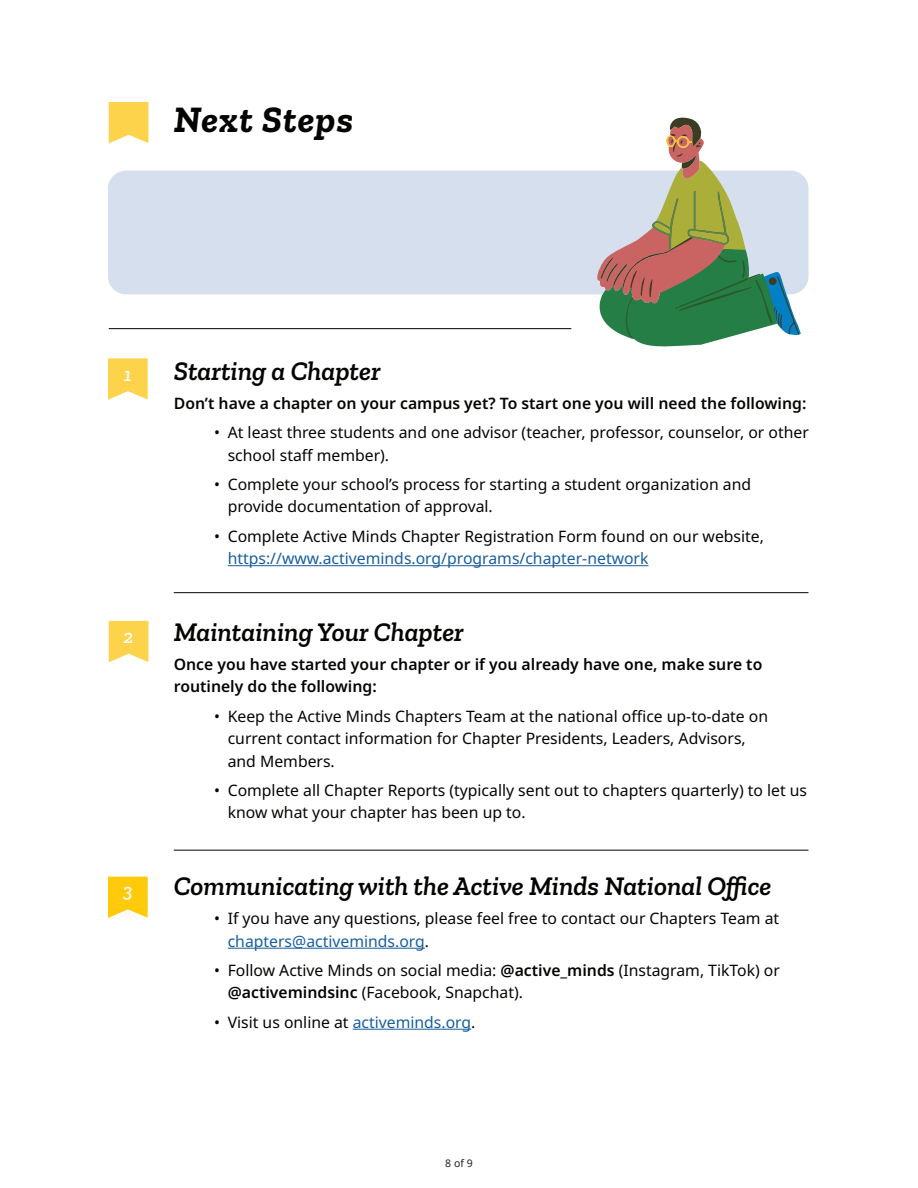
<style>
.page{position:relative;width:918px;height:1188px;background:#fff}
.page>*{position:absolute;margin:0;border:0;box-sizing:border-box;transform-origin:0 0}
.t1{font:italic 700 37.5px "Zilla Slab";letter-spacing:.03em;color:#040503}
.t2{font:italic 600 27px "Zilla Slab";color:#040503}
.t3{font:italic 500 19.2px "Zilla Slab";color:#fff}
.t4{font:15.75px/22.5px "Noto Sans";color:#040503}
.t5{font:600 15.75px/22.5px "Noto Sans";color:#040503}
.t6{font:10.5px "Noto Sans";color:#231f20}
.s1{color:#175d9e}
.s2{font-weight:600}
</style>
<div class="page">
<hr style="left:228px;top:565px;width:421px;height:1px;background:#175d9e">
<hr style="left:228px;top:948px;width:197px;height:1px;background:#175d9e">
<hr style="left:353px;top:1029px;width:118px;height:1px;background:#175d9e">
<hr style="left:174px;top:592px;width:635px;height:1px;background:#040503">
<hr style="left:174px;top:850px;width:635px;height:1px;background:#040503">
<hr style="left:109px;top:328px;width:462px;height:1px;background:#040503">
<svg style="left:108px;top:358px;width:40px;height:42px;background:#fed862"></svg>
<svg style="left:109px;top:621px;width:39px;height:41px;background:#fed75d"></svg>
<svg style="left:108px;top:877px;width:40px;height:41px;background:#fecf25"></svg>
<svg style="left:109px;top:102px;width:39px;height:41px;background:#fed75d"></svg>
<div style="left:108px;top:171px;width:701px;height:123px;background:#d5dfed;border-radius:18px"></div>
<svg style="left:589px;top:117px;width:212px;height:230px"></svg>
<p class="t1" style="left:174px;top:98px;width:181px">Next Steps</p>
<p class="t3" style="left:124px;top:364px;width:9px">1</p>
<p class="t3" style="left:124px;top:626px;width:11px">2</p>
<p class="t3" style="left:123px;top:880px;width:11px">3</p>
<p class="t2" style="left:174px;top:355px;width:208px">Starting a Chapter</p>
<p class="t5" style="left:174px;top:392px;width:634px">Don’t have a chapter on your campus yet? To start one you will need the following:</p>
<p class="t4" style="left:228px;top:422px;width:583px;text-indent:-13px">• At least three students and one advisor (teacher, professor, counselor, or other school staff member).</p>
<p class="t4" style="left:228px;top:473px;width:525px;text-indent:-13px">• Complete your school’s process for starting a student organization and provide documentation of approval.</p>
<p class="t4" style="left:228px;top:525px;width:538px;text-indent:-14px">• Complete Active Minds Chapter Registration Form found on our website, <span class="s1">https://www.activeminds.org/programs/chapter-network</span></p>
<p class="t2" style="left:174px;top:616px;width:292px">Maintaining Your Chapter</p>
<p class="t5" style="left:174px;top:653px;width:590px">Once you have started your chapter or if you already have one, make sure to routinely do the following:</p>
<p class="t4" style="left:228px;top:705px;width:542px;text-indent:-13px">• Keep the Active Minds Chapters Team at the national office up-to-date on current contact information for Chapter Presidents, Leaders, Advisors, and Members.</p>
<p class="t4" style="left:228px;top:779px;width:581px;text-indent:-13px">• Complete all Chapter Reports (typically sent out to chapters quarterly) to let us know what your chapter has been up to.</p>
<p class="t2" style="left:174px;top:871px;width:599px">Communicating with the Active Minds National Office</p>
<p class="t4" style="left:228px;top:908px;width:553px;text-indent:-14px">• If you have any questions, please feel free to contact our Chapters Team at <span class="s1">chapters@activeminds.org</span>.</p>
<p class="t4" style="left:228px;top:959px;width:554px;text-indent:-13px">• Follow Active Minds on social media: <span class="s2">@active_minds</span> (Instagram, TikTok) or <span class="s2">@activemindsinc</span> (Facebook, Snapchat).</p>
<p class="t4" style="left:214px;top:1011px;width:263px">• Visit us online at <span class="s1">activeminds.org</span>.</p>
<p class="t6" style="left:445px;top:1155px;width:29px">8 of 9</p>
</div>
